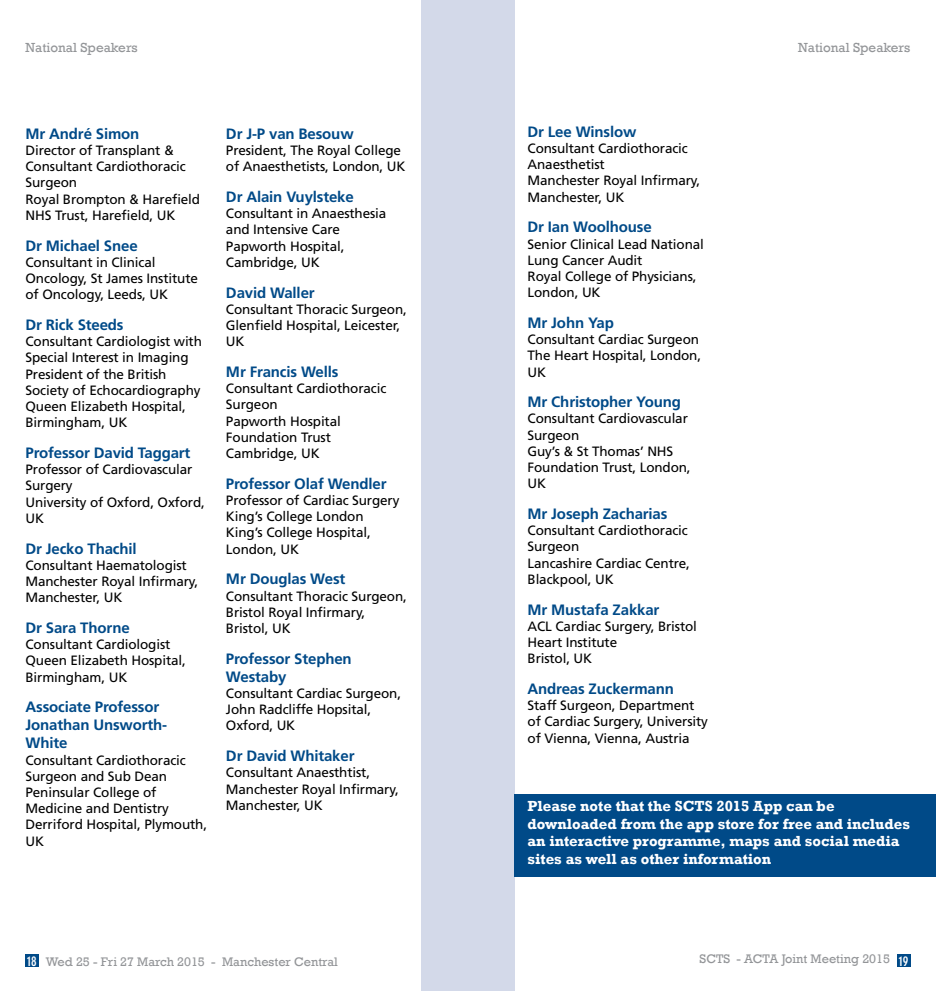
<style>
.page{position:relative;width:936px;height:991px;background:#fff}
.page>*{position:absolute;margin:0;border:0;box-sizing:border-box;transform-origin:0 0}
.t1{font:700 15px/18px "Frutiger LT";letter-spacing:-.01em;color:#004a88}
.t2{font:700 15px/17.7px "Rockwell";color:#fff}
.t3{font:13.5px/16.2px "Frutiger LT";letter-spacing:-.01em;color:#000}
.t4{font:13.5px "Rockwell";color:#939598}
.t5{font:12.75px "Rockwell";color:#939598}
.s1{font-family:"DIN Neuzeit Grotesk LT";font-weight:700;font-stretch:condensed;font-size:13.5px;color:#fff}
</style>
<div class="page">
<div style="left:896px;top:954px;width:14px;height:13px;background:#004a88"></div>
<div style="left:25px;top:954px;width:14px;height:13px;background:#004a88"></div>
<div style="left:468px;top:0;width:46px;height:991px;background:#d3d9e9"></div>
<div style="left:421px;top:0;width:47px;height:991px;background:#d3d9e9"></div>
<div style="left:514px;top:794px;width:421px;height:82px;background:#004a88"></div>
<p class="t4" style="left:26px;top:40px;width:114px">National Speakers</p>
<p class="t4" style="left:798px;top:40px;width:114px">National Speakers</p>
<p class="t1" style="left:26px;top:125px;width:115px">Mr André Simon</p>
<p class="t3" style="left:26px;top:142px;width:176px">Director of Transplant &amp;<br>Consultant Cardiothoracic<br>Surgeon<br>Royal Brompton &amp; Harefield<br>NHS Trust, Harefield, UK</p>
<p class="t1" style="left:26px;top:236px;width:114px">Dr Michael Snee</p>
<p class="t3" style="left:26px;top:254px;width:174px">Consultant in Clinical<br>Oncology, St James Institute of Oncology, Leeds, UK</p>
<p class="t1" style="left:26px;top:316px;width:100px">Dr Rick Steeds</p>
<p class="t3" style="left:26px;top:333px;width:178px">Consultant Cardiologist with<br>Special Interest in Imaging<br>President of the British<br>Society of Echocardiography<br>Queen Elizabeth Hospital,<br>Birmingham, UK</p>
<p class="t1" style="left:26px;top:444px;width:166px">Professor David Taggart</p>
<p class="t3" style="left:26px;top:461px;width:181px">Professor of Cardiovascular<br>Surgery<br>University of Oxford, Oxford,<br>UK</p>
<p class="t1" style="left:26px;top:539px;width:113px">Dr Jecko Thachil</p>
<p class="t3" style="left:26px;top:557px;width:174px">Consultant Haematologist<br>Manchester Royal Infirmary,<br>Manchester, UK</p>
<p class="t1" style="left:26px;top:619px;width:106px">Dr Sara Thorne</p>
<p class="t3" style="left:26px;top:636px;width:162px">Consultant Cardiologist<br>Queen Elizabeth Hospital,<br>Birmingham, UK</p>
<p class="t1" style="left:26px;top:698px;width:143px">Associate Professor<br>Jonathan Unsworth-<br>White</p>
<p class="t3" style="left:26px;top:752px;width:183px">Consultant Cardiothoracic<br>Surgeon and Sub Dean<br>Peninsular College of<br>Medicine and Dentistry<br>Derriford Hospital, Plymouth,<br>UK</p>
<p class="t1" style="left:226px;top:125px;width:129px">Dr J-P van Besouw</p>
<p class="t3" style="left:226px;top:142px;width:181px">President, The Royal College of Anaesthetists, London, UK</p>
<p class="t1" style="left:226px;top:188px;width:129px">Dr Alain Vuylsteke</p>
<p class="t3" style="left:226px;top:205px;width:162px">Consultant in Anaesthesia and Intensive Care<br>Papworth Hospital,<br>Cambridge, UK</p>
<p class="t1" style="left:226px;top:283px;width:90px">David Waller</p>
<p class="t3" style="left:226px;top:301px;width:182px">Consultant Thoracic Surgeon,<br>Glenfield Hospital, Leicester,<br>UK</p>
<p class="t1" style="left:226px;top:363px;width:114px">Mr Francis Wells</p>
<p class="t3" style="left:226px;top:380px;width:162px">Consultant Cardiothoracic<br>Surgeon<br>Papworth Hospital<br>Foundation Trust<br>Cambridge, UK</p>
<p class="t1" style="left:226px;top:474px;width:162px">Professor Olaf Wendler</p>
<p class="t3" style="left:226px;top:492px;width:175px">Professor of Cardiac Surgery<br>King’s College London<br>King’s College Hospital,<br>London, UK</p>
<p class="t1" style="left:226px;top:570px;width:121px">Mr Douglas West</p>
<p class="t3" style="left:226px;top:588px;width:182px">Consultant Thoracic Surgeon,<br>Bristol Royal Infirmary,<br>Bristol, UK</p>
<p class="t1" style="left:226px;top:649px;width:127px">Professor Stephen<br>Westaby</p>
<p class="t3" style="left:226px;top:685px;width:177px">Consultant Cardiac Surgeon,<br>John Radcliffe Hopsital,<br>Oxford, UK</p>
<p class="t1" style="left:226px;top:747px;width:130px">Dr David Whitaker</p>
<p class="t3" style="left:226px;top:764px;width:174px">Consultant Anaesthtist,<br>Manchester Royal Infirmary,<br>Manchester, UK</p>
<p class="t1" style="left:527px;top:123px;width:110px">Dr Lee Winslow</p>
<p class="t3" style="left:527px;top:140px;width:174px">Consultant Cardiothoracic<br>Anaesthetist<br>Manchester Royal Infirmary,<br>Manchester, UK</p>
<p class="t1" style="left:527px;top:218px;width:126px">Dr Ian Woolhouse</p>
<p class="t3" style="left:527px;top:236px;width:178px">Senior Clinical Lead National<br>Lung Cancer Audit<br>Royal College of Physicians,<br>London, UK</p>
<p class="t1" style="left:527px;top:314px;width:88px">Mr John Yap</p>
<p class="t3" style="left:527px;top:331px;width:175px">Consultant Cardiac Surgeon<br>The Heart Hospital, London,<br>UK</p>
<p class="t1" style="left:527px;top:393px;width:155px">Mr Christopher Young</p>
<p class="t3" style="left:527px;top:411px;width:165px">Consultant Cardiovascular<br>Surgeon<br>Guy’s &amp; St Thomas’ NHS<br>Foundation Trust, London,<br>UK</p>
<p class="t1" style="left:527px;top:505px;width:141px">Mr Joseph Zacharias</p>
<p class="t3" style="left:527px;top:522px;width:164px">Consultant Cardiothoracic<br>Surgeon<br>Lancashire Cardiac Centre,<br>Blackpool, UK</p>
<p class="t1" style="left:527px;top:600px;width:133px">Mr Mustafa Zakkar</p>
<p class="t3" style="left:527px;top:618px;width:171px">ACL Cardiac Surgery, Bristol<br>Heart Institute<br>Bristol, UK</p>
<p class="t1" style="left:527px;top:680px;width:148px">Andreas Zuckermann</p>
<p class="t3" style="left:527px;top:697px;width:182px">Staff Surgeon, Department of Cardiac Surgery, University of Vienna, Vienna, Austria</p>
<p class="t2" style="left:527px;top:797px;width:384px">Please note that the SCTS 2015 App can be downloaded from the app store for free and includes an interactive programme, maps and social media sites as well as other information</p>
<p class="t5" style="left:27px;top:954px;width:312px"><span class="s1">18</span> Wed 25 - Fri 27 March 2015 - Manchester Central</p>
<p class="t5" style="left:699px;top:951px;width:210px">SCTS - ACTA Joint Meeting 2015 <span class="s1">19</span></p>
</div>
